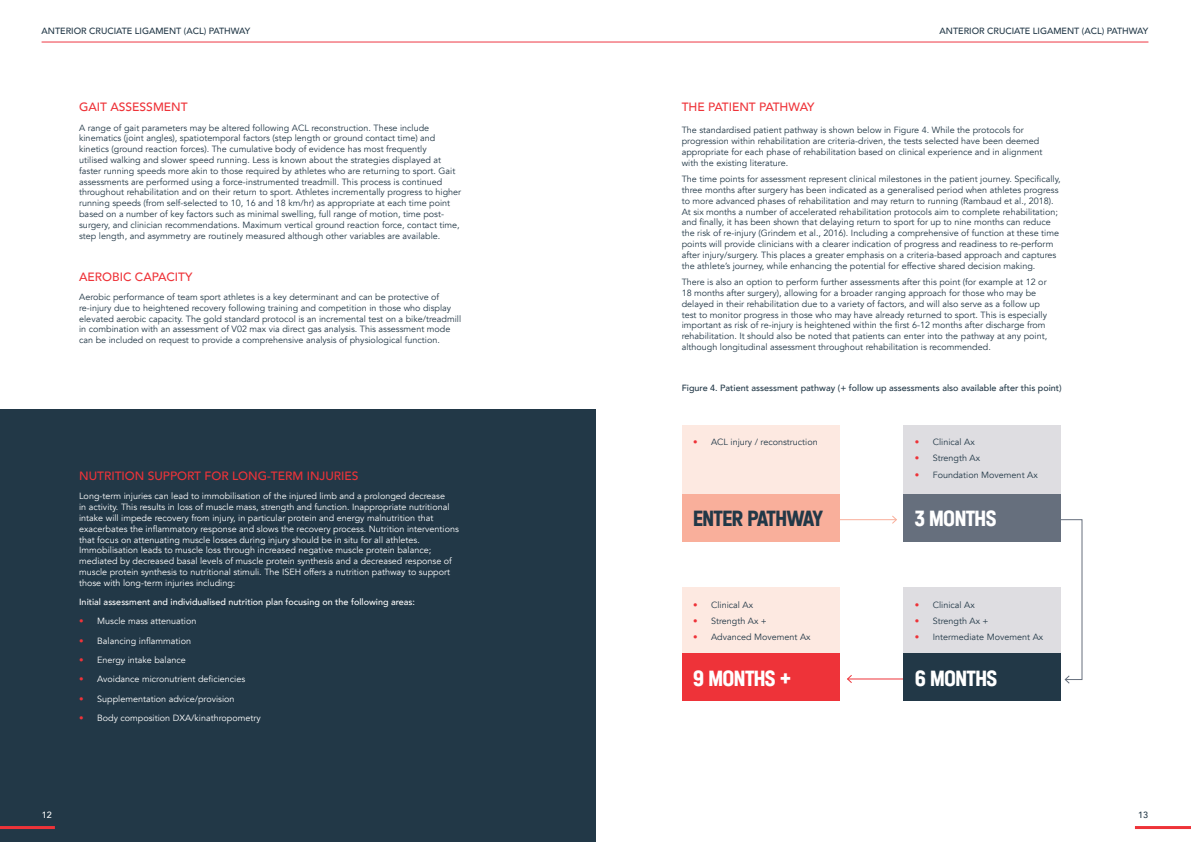
<style>
.page{position:relative;width:1191px;height:842px;background:#fff}
.page>*{position:absolute;margin:0;border:0;box-sizing:border-box;transform-origin:0 0}
.t1{font:700 23.4px "Halvar Eng";letter-spacing:-.025em;color:#fff}
.t2{font:700 23.4px "Halvar Eng";letter-spacing:-.025em;color:#223847}
.t3{font:500 12px "Avenir";color:#ee3339}
.t4{font:9px/10.8px "Avenir";color:#223847}
.t5{font:9px/10.8px "Avenir";color:#fff}
.t6{font:500 9px "Avenir";color:#223847}
.t7{font:500 9px "Avenir";color:#fff}
.s1{color:#ee3339}
</style>
<div class="page">
<div style="left:0;top:410px;width:595px;height:432px;background:#223847"></div>
<hr style="left:42px;top:42px;width:1106px;height:1px;background:#ee3844">
<hr style="left:1135px;top:826px;width:56px;height:3px;background:#ee3339">
<hr style="left:0;top:826px;width:55px;height:3px;background:#ee3339">
<hr style="left:847px;top:678px;width:63px;height:1px;background:#ee3339">
<svg style="left:847px;top:675px;width:6px;height:8px"></svg>
<div style="left:681px;top:425px;width:158px;height:86px;background:#fde9e1"></div>
<div style="left:681px;top:494px;width:158px;height:47px;background:#f9af9b"></div>
<div style="left:903px;top:425px;width:158px;height:86px;background:#dedde1"></div>
<div style="left:903px;top:494px;width:158px;height:47px;background:#666f7d"></div>
<div style="left:903px;top:587px;width:158px;height:86px;background:#dedde1"></div>
<div style="left:903px;top:654px;width:158px;height:47px;background:#223847"></div>
<div style="left:681px;top:587px;width:158px;height:86px;background:#fde9e1"></div>
<div style="left:681px;top:654px;width:158px;height:47px;background:#ee3339"></div>
<hr style="left:833px;top:519px;width:63px;height:1px;background:#f9af9b">
<svg style="left:891px;top:515px;width:6px;height:9px"></svg>
<svg style="left:1017px;top:519px;width:66px;height:165px"></svg>
<p class="t6" style="left:42px;top:23px;width:210px">ANTERIOR CRUCIATE LIGAMENT (ACL) PATHWAY</p>
<p class="t6" style="left:939px;top:23px;width:210px">ANTERIOR CRUCIATE LIGAMENT (ACL) PATHWAY</p>
<h2 class="t3" style="left:79px;top:97px;width:110px">GAIT ASSESSMENT</h2>
<p class="t4" style="left:79px;top:122px;width:383px">A range of gait parameters may be altered following ACL reconstruction. These include kinematics (joint angles), spatiotemporal factors (step length or ground contact time) and kinetics (ground reaction forces). The cumulative body of evidence has most frequently<br>utilised walking and slower speed running. Less is known about the strategies displayed at faster running speeds more akin to those required by athletes who are returning to sport. Gait assessments are performed using a force-instrumented treadmill. This process is continued throughout rehabilitation and on their return to sport. Athletes incrementally progress to higher running speeds (from self-selected to 10, 16 and 18 km/hr) as appropriate at each time point based on a number of key factors such as minimal swelling, full range of motion, time post&shy;surgery, and clinician recommendations. Maximum vertical ground reaction force, contact time, step length, and asymmetry are routinely measured although other variables are available.</p>
<h2 class="t3" style="left:79px;top:266px;width:115px">AEROBIC CAPACITY</h2>
<p class="t4" style="left:79px;top:292px;width:383px">Aerobic performance of team sport athletes is a key determinant and can be protective of re-injury due to heightened recovery following training and competition in those who display elevated aerobic capacity. The gold standard protocol is an incremental test on a bike/treadmill in combination with an assessment of V02 max via direct gas analysis. This assessment mode can be included on request to provide a comprehensive analysis of physiological function.</p>
<h2 class="t3" style="left:79px;top:465px;width:281px">NUTRITION SUPPORT FOR LONG-TERM INJURIES</h2>
<p class="t5" style="left:79px;top:491px;width:381px">Long-term injuries can lead to immobilisation of the injured limb and a prolonged decrease<br>in activity. This results in loss of muscle mass, strength and function. Inappropriate nutritional intake will impede recovery from injury, in particular protein and energy malnutrition that exacerbates the inflammatory response and slows the recovery process. Nutrition interventions that focus on attenuating muscle losses during injury should be in situ for all athletes.<br>Immobilisation leads to muscle loss through increased negative muscle protein balance; mediated by decreased basal levels of muscle protein synthesis and a decreased response of muscle protein synthesis to nutritional stimuli. The ISEH offers a nutrition pathway to support those with long-term injuries including:</p>
<p class="t7" style="left:79px;top:594px;width:337px">Initial assessment and individualised nutrition plan focusing on the following areas:</p>
<p class="t5" style="left:79px;top:616px;width:119px"><span class="s1">•</span> Muscle mass attenuation</p>
<p class="t5" style="left:79px;top:635px;width:113px"><span class="s1">•</span> Balancing inflammation</p>
<p class="t5" style="left:79px;top:655px;width:108px"><span class="s1">•</span> Energy intake balance</p>
<p class="t5" style="left:79px;top:674px;width:168px"><span class="s1">•</span> Avoidance micronutrient deficiencies</p>
<p class="t5" style="left:79px;top:693px;width:157px"><span class="s1">•</span> Supplementation advice/provision</p>
<p class="t5" style="left:79px;top:713px;width:183px"><span class="s1">•</span> Body composition DXA/kinathropometry</p>
<h2 class="t3" style="left:681px;top:97px;width:134px">THE PATIENT PATHWAY</h2>
<p class="t4" style="left:681px;top:125px;width:362px">The standardised patient pathway is shown below in Figure 4. While the protocols for progression within rehabilitation are criteria-driven, the tests selected have been deemed appropriate for each phase of rehabilitation based on clinical experience and in alignment with the existing literature.</p>
<p class="t4" style="left:681px;top:174px;width:380px">The time points for assessment represent clinical milestones in the patient journey. Specifically, three months after surgery has been indicated as a generalised period when athletes progress to more advanced phases of rehabilitation and may return to running (Rambaud et al., 2018).<br>At six months a number of accelerated rehabilitation protocols aim to complete rehabilitation; and finally, it has been shown that delaying return to sport for up to nine months can reduce the risk of re-injury (Grindem et al., 2016). Including a comprehensive of function at these time points will provide clinicians with a clearer indication of progress and readiness to re-perform after injury/surgery. This places a greater emphasis on a criteria-based approach and captures the athlete’s journey, while enhancing the potential for effective shared decision making.</p>
<p class="t4" style="left:681px;top:277px;width:367px">There is also an option to perform further assessments after this point (for example at 12 or 18 months after surgery), allowing for a broader ranging approach for those who may be delayed in their rehabilitation due to a variety of factors, and will also serve as a follow up test to monitor progress in those who may have already returned to sport. This is especially important as risk of re-injury is heightened within the first 6-12 months after discharge from rehabilitation. It should also be noted that patients can enter into the pathway at any point, although longitudinal assessment throughout rehabilitation is recommended.</p>
<p class="t6" style="left:681px;top:380px;width:381px">Figure 4. Patient assessment pathway (+ follow up assessments also available after this point)</p>
<p class="t4" style="left:693px;top:437px;width:126px"><span class="s1">•</span> ACL injury / reconstruction</p>
<h1 class="t2" style="left:693px;top:504px;width:132px">ENTER PATHWAY</h1>
<p class="t4" style="left:693px;top:599px;width:62px"><span class="s1">•</span> Clinical Ax</p>
<p class="t4" style="left:693px;top:616px;width:75px"><span class="s1">•</span> Strength Ax +</p>
<p class="t4" style="left:693px;top:632px;width:119px"><span class="s1">•</span> Advanced Movement Ax</p>
<h1 class="t1" style="left:693px;top:664px;width:100px">9 MONTHS +</h1>
<p class="t4" style="left:914px;top:437px;width:62px"><span class="s1">•</span> Clinical Ax</p>
<p class="t4" style="left:914px;top:453px;width:67px"><span class="s1">•</span> Strength Ax</p>
<p class="t4" style="left:914px;top:470px;width:124px"><span class="s1">•</span> Foundation Movement Ax</p>
<h1 class="t1" style="left:914px;top:504px;width:83px">3 MONTHS</h1>
<p class="t4" style="left:914px;top:599px;width:62px"><span class="s1">•</span> Clinical Ax</p>
<p class="t4" style="left:914px;top:616px;width:75px"><span class="s1">•</span> Strength Ax +</p>
<p class="t4" style="left:914px;top:632px;width:130px"><span class="s1">•</span> Intermediate Movement Ax</p>
<h1 class="t1" style="left:914px;top:664px;width:84px">6 MONTHS</h1>
<p class="t7" style="left:42px;top:807px;width:12px">12</p>
<p class="t6" style="left:1138px;top:807px;width:12px">13</p>
</div>
